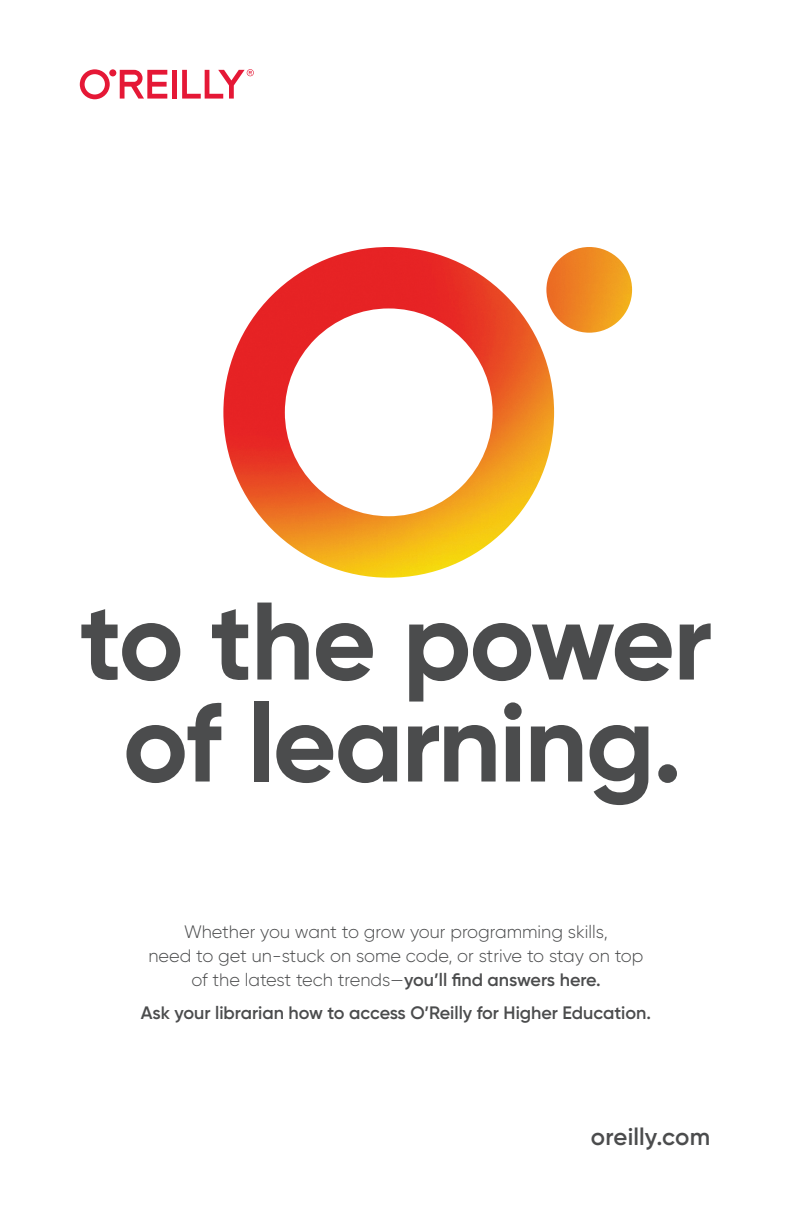
<style>
.page{position:relative;width:792px;height:1224px;background:#fff}
.page>*{position:absolute;margin:0;border:0;box-sizing:border-box;transform-origin:0 0}
.t1{font:700 110px/102px "Gilroy";letter-spacing:-.02em;color:#4b4c4d;text-align:center}
.t2{font:600 24px "Gilroy";letter-spacing:.005em;color:#4b4c4d}
.t3{font:300 18px/24px "Gilroy";color:#4b4c4d;text-align:center}
.t4{font:600 18px "Gilroy";color:#4b4c4d}
.s1{font-weight:600}
</style>
<div class="page">
<div style="left:172px;top:70px;width:5px;height:29px;background:#e51836"></div>
<svg style="left:80px;top:69px;width:30px;height:30px"></svg>
<svg style="left:120px;top:70px;width:47px;height:29px"></svg>
<div style="left:109px;top:69px;width:7px;height:7px;background:#e51836;border-radius:50%"></div>
<svg style="left:182px;top:69px;width:72px;height:30px"></svg>
<img style="left:223px;top:247px;width:409px;height:331px">
<h1 class="t1" style="left:80px;top:589px;width:634px">to the power of learning.</h1>
<p class="t3" style="left:148px;top:919px;width:497px">Whether you want to grow your programming skills,<br>need to get un-stuck on some code, or strive to stay on top of the latest tech trends—<span class="s1">you’ll find answers here.</span></p>
<p class="t4" style="left:141px;top:1001px;width:512px">Ask your librarian how to access O’Reilly for Higher Education.</p>
<h2 class="t2" style="left:591px;top:1122px;width:121px">oreilly.com</h2>
</div>
